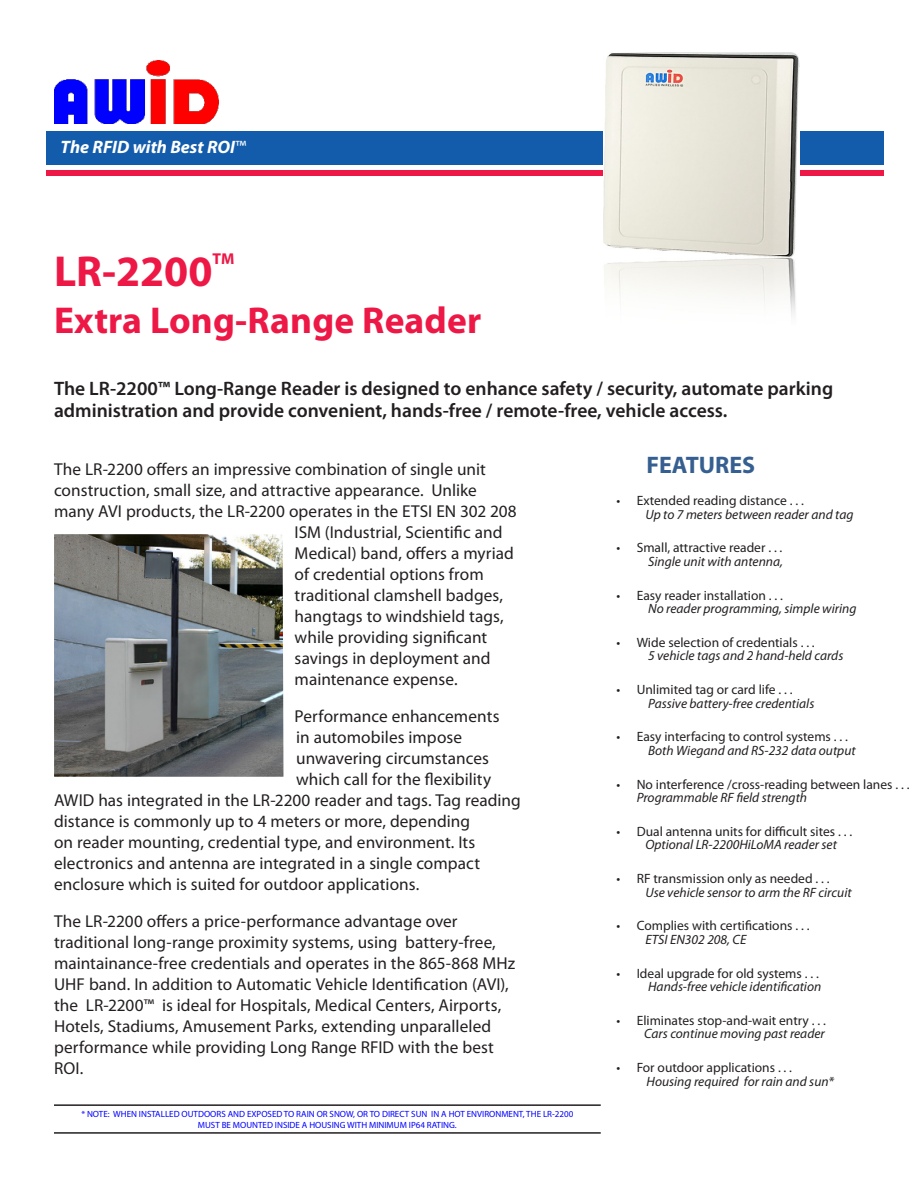
<style>
.page{position:relative;width:918px;height:1188px;background:#fff}
.page>*{position:absolute;margin:0;border:0;box-sizing:border-box;transform-origin:0 0}
.t1{font:700 43.5px "Myriad Pro";color:#ed1845}
.t2{font:700 37.5px "Myriad Pro";letter-spacing:.005em;color:#ed1845}
.CM9{font:700 24px "Myriad Pro";color:#365f91}
.Default{font:600 19.5px/22.5px "Myriad Pro";color:#231f20}
.t3{font:italic 700 18px "Myriad Pro";color:#fff}
.Default-2{font:17.25px/21px "Myriad Pro";letter-spacing:.005em;color:#231f20}
.t4{font:700 15.75px "Myriad Pro";color:#ed1845}
.Default-3{font:13.5px/13.5px "Myriad Pro";color:#231f20}
.Default-4{font:italic 13.5px/13.5px "Myriad Pro";color:#231f20}
.CM9-2{font:9px/10.8px "Myriad Pro";color:#00f;text-align:center}
.s1{font-weight:400;font-style:normal}
.s2{font-size:30px;color:#fff}
.s3{font-style:normal}
.s4{font-style:italic}
</style>
<div class="page">
<div style="left:47px;top:170px;width:837px;height:6px;background:#ed1845"></div>
<div style="left:47px;top:132px;width:837px;height:33px;background:#135cab"></div>
<img style="left:54px;top:60px;width:164px;height:64px">
<hr style="left:54px;top:1104px;width:547px;height:2px;background:#231f20">
<hr style="left:54px;top:1132px;width:547px;height:2px;background:#231f20">
<img style="left:54px;top:534px;width:229px;height:243px">
<img style="left:603px;top:53px;width:196px;height:263px">
<p class="t3" style="left:61px;top:135px;width:187px">The RFID with Best ROI<span class="s1">™</span></p>
<p class="t1" style="left:54px;top:243px;width:160px">LR-2200</p>
<p class="t4" style="left:213px;top:248px;width:23px">TM</p>
<p class="t2" style="left:54px;top:296px;width:447px">Extra Long-Range Reader<span class="s2">d</span></p>
<p class="Default" style="left:54px;top:377px;width:781px">The LR-2200™ Long-Range Reader is designed to enhance safety / security, automate parking administration and provide convenient, hands-free / remote-free, vehicle access.</p>
<p class="Default-2" style="left:54px;top:458px;width:434px">The LR-2200 offers an impressive combination of single unit</p>
<p class="Default-2" style="left:54px;top:479px;width:424px">construction, small size, and attractive appearance. Unlike</p>
<p class="Default-2" style="left:54px;top:500px;width:464px">many AVI products, the LR-2200 operates in the ETSI EN 302 208</p>
<p class="Default-2" style="left:295px;top:521px;width:209px">ISM (Industrial, Scientific and</p>
<p class="Default-2" style="left:295px;top:542px;width:221px">Medical) band, offers a myriad</p>
<p class="Default-2" style="left:295px;top:563px;width:191px">of credential options from</p>
<p class="Default-2" style="left:295px;top:584px;width:210px">traditional clamshell badges,</p>
<p class="Default-2" style="left:295px;top:605px;width:211px">hangtags to windshield tags,</p>
<p class="Default-2" style="left:295px;top:626px;width:194px">while providing significant</p>
<p class="Default-2" style="left:295px;top:647px;width:197px">savings in deployment and</p>
<p class="Default-2" style="left:295px;top:668px;width:164px">maintenance expense.</p>
<p class="Default-2" style="left:295px;top:706px;width:206px">Performance enhancements</p>
<p class="Default-2" style="left:296px;top:727px;width:167px">in automobiles impose</p>
<p class="Default-2" style="left:296px;top:748px;width:194px">unwavering circumstances</p>
<p class="Default-2" style="left:296px;top:769px;width:197px">which call for the flexibility</p>
<p class="Default-2" style="left:54px;top:789px;width:468px">AWID has integrated in the LR-2200 reader and tags. Tag reading</p>
<p class="Default-2" style="left:54px;top:810px;width:418px">distance is commonly up to 4 meters or more, depending</p>
<p class="Default-2" style="left:54px;top:831px;width:423px">on reader mounting, credential type, and environment. Its</p>
<p class="Default-2" style="left:54px;top:852px;width:428px">electronics and antenna are integrated in a single compact</p>
<p class="Default-2" style="left:54px;top:873px;width:367px">enclosure which is suited for outdoor applications.</p>
<p class="Default-2" style="left:54px;top:911px;width:463px">The LR-2200 offers a price-performance advantage over traditional long-range proximity systems, using battery-free, maintainance-free credentials and operates in the 865-868 MHz UHF band. In addition to Automatic Vehicle Identification (AVI), the LR-2200™ is ideal for Hospitals, Medical Centers, Airports, Hotels, Stadiums, Amusement Parks, extending unparalleled performance while providing Long Range RFID with the best ROI.</p>
<p class="CM9-2" style="left:81px;top:1108px;width:493px">* NOTE: WHEN INSTALLED OUTDOORS AND EXPOSED TO RAIN OR SNOW, OR TO DIRECT SUN IN A HOT ENVIRONMENT, THE LR-2200<br>MUST BE MOUNTED INSIDE A HOUSING WITH MINIMUM IP64 RATING.</p>
<p class="CM9" style="left:646px;top:449px;width:110px">FEATURES</p>
<p class="Default-4" style="left:645px;top:494px;width:210px;text-indent:-29px"><span class="s3">• Extended reading distance . . .<br></span>Up to 7 meters between reader and tag</p>
<p class="Default-3" style="left:616px;top:541px;width:168px;text-align:right">• Small, attractive reader . . .<br><span class="s4">Single unit with antenna,</span></p>
<p class="Default-4" style="left:648px;top:588px;width:210px;text-indent:-32px"><span class="s3">• Easy reader installation . . .<br></span>No reader programming, simple wiring</p>
<p class="Default-3" style="left:648px;top:635px;width:197px;text-indent:-32px">• Wide selection of credentials . . .<br><span class="s4">5 vehicle tags and 2 hand-held cards</span></p>
<p class="Default-4" style="left:648px;top:683px;width:168px;text-indent:-32px"><span class="s3">• Unlimited tag or card life . . .<br></span>Passive battery-free credentials</p>
<p class="Default-3" style="left:648px;top:730px;width:209px;text-indent:-32px">• Easy interfacing to control systems . . .<br><span class="s4">Both Wiegand and RS-232 data output</span></p>
<p class="Default-3" style="left:637px;top:777px;width:274px;text-indent:-20px">• No interference /cross-reading between lanes . . .<br><span class="s4">Programmable RF field strength</span></p>
<p class="Default-3" style="left:645px;top:824px;width:208px;text-indent:-29px">• Dual antenna units for difficult sites . . .<br><span class="s4">Optional LR-2200HiLoMA reader set</span></p>
<p class="Default-4" style="left:645px;top:872px;width:208px;text-indent:-29px"><span class="s3">• RF transmission only as needed . . .<br></span>Use vehicle sensor to arm the RF circuit</p>
<p class="Default-3" style="left:645px;top:919px;width:166px;text-indent:-29px">• Complies with certifications . . .<br><span class="s4">ETSI EN302 208, CE</span></p>
<p class="Default-4" style="left:616px;top:966px;width:206px;text-align:right"><span class="s3">• Ideal upgrade for old systems . . .<br></span>Hands-free vehicle identification</p>
<p class="Default-3" style="left:616px;top:1013px;width:211px;text-align:right">• Eliminates stop-and-wait entry . . .<br><span class="s4">Cars continue moving past reader</span></p>
<p class="Default-4" style="left:647px;top:1061px;width:189px;text-indent:-30px"><span class="s3">• For outdoor applications . . .<br></span>Housing required for rain and sun*</p>
</div>
